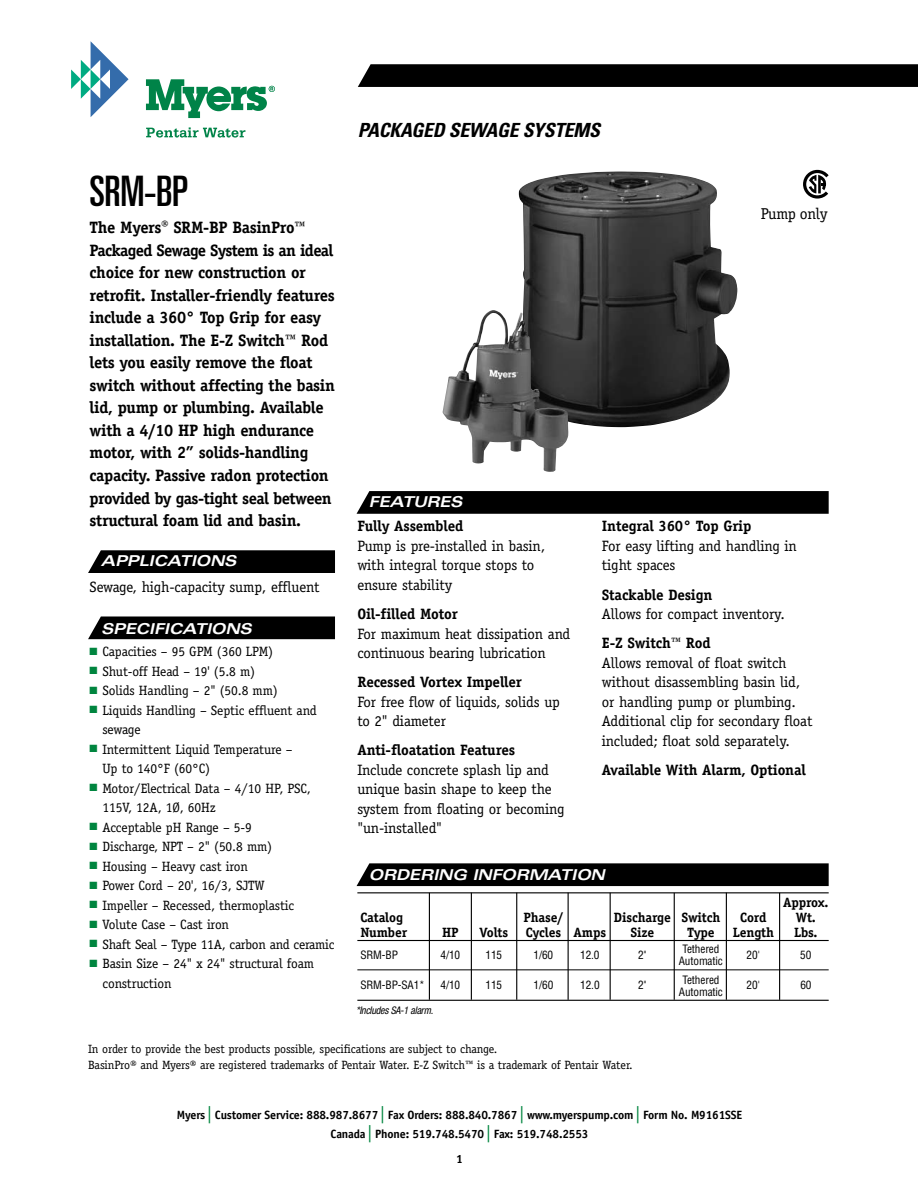
<style>
.page{position:relative;width:918px;height:1188px;background:#fff}
.page>*{position:absolute;margin:0;border:0;box-sizing:border-box;transform-origin:0 0}
.t1{font:ultra-condensed 42px "Univers";color:#000}
.t2{font:italic 700 condensed 19.5px "Univers";letter-spacing:-.015em;color:#000}
.t3{font:700 16.5px/22.5px "Officina Serif";letter-spacing:-.02em;color:#000}
.t4{font:15.75px "Officina Serif";letter-spacing:-.025em;color:#000}
.t5{font:15px/19.5px "Officina Serif";letter-spacing:-.01em;color:#000}
.t6{font:700 15px "Officina Serif";letter-spacing:-.01em;color:#000}
.t7{font:italic 700 expanded 15px "Univers";letter-spacing:-.02em;color:#fff}
.t8{font:13.5px/19.5px "Officina Serif";letter-spacing:-.01em;color:#000}
.t9{font:700 13.5px "Officina Serif";letter-spacing:-.01em;color:#000}
.t10{font:12px/16.5px "Officina Serif";letter-spacing:-.01em;color:#000}
.t11{font:700 12px/19.5px "Officina Sans";letter-spacing:-.015em;color:#000;text-align:center}
.t12{font:condensed 11.25px "Helvetica";letter-spacing:-.01em;color:#000}
.t13{font:italic condensed 10.5px "Helvetica Neue LT Std";letter-spacing:-.02em;color:#000;scale:.95 1}
.s1{color:#00853f}
.s2{font-size:17.25px;color:#00853f}
</style>
<div class="page">
<svg style="left:146px;top:127px;width:99px;height:11px"></svg>
<svg style="left:71px;top:41px;width:58px;height:76px"></svg>
<svg style="left:146px;top:79px;width:129px;height:39px"></svg>
<svg style="left:358px;top:64px;width:560px;height:23px;background:#060606"></svg>
<svg style="left:357px;top:491px;width:472px;height:23px;background:#060606"></svg>
<svg style="left:88px;top:550px;width:247px;height:23px;background:#090909"></svg>
<svg style="left:88px;top:616px;width:247px;height:23px;background:#0c0c0c"></svg>
<hr style="left:357px;top:892px;width:472px;height:1px;background:#000">
<hr style="left:357px;top:940px;width:472px;height:1px;background:#000">
<hr style="left:357px;top:970px;width:472px;height:1px;background:#000">
<hr style="left:357px;top:1000px;width:472px;height:1px;background:#000">
<hr style="left:429px;top:893px;width:1px;height:107px;background:#000">
<hr style="left:471px;top:893px;width:1px;height:107px;background:#000">
<hr style="left:516px;top:893px;width:1px;height:107px;background:#000">
<hr style="left:568px;top:893px;width:1px;height:107px;background:#000">
<hr style="left:610px;top:893px;width:1px;height:107px;background:#000">
<hr style="left:674px;top:893px;width:1px;height:107px;background:#000">
<hr style="left:726px;top:893px;width:1px;height:107px;background:#000">
<hr style="left:779px;top:893px;width:1px;height:107px;background:#000">
<div style="left:357px;top:863px;width:472px;height:23px;background:#000"></div>
<img style="left:518px;top:171px;width:212px;height:256px">
<img style="left:443px;top:311px;width:114px;height:161px">
<svg style="left:803px;top:169px;width:26px;height:30px"></svg>
<h1 class="t1" style="left:89px;top:167px;width:100px">SRM-BP</h1>
<p class="t3" style="left:90px;top:216px;width:247px">The Myers<sup>®</sup> SRM-BP BasinPro™ Packaged Sewage System is an ideal choice for new construction or retrofit. Installer-friendly features include a 360° Top Grip for easy installation. The E-Z Switch™ Rod lets you easily remove the float switch without affecting the basin lid, pump or plumbing. Available with a 4/10 HP high endurance motor, with 2” solids-handling capacity. Passive radon protection provided by gas-tight seal between structural foam lid and basin.</p>
<p class="t7" style="left:101px;top:553px;width:137px">APPLICATIONS</p>
<p class="t5" style="left:90px;top:577px;width:232px">Sewage, high-capacity sump, effluent</p>
<p class="t7" style="left:101px;top:620px;width:152px">SPECIFICATIONS</p>
<p class="t8" style="left:90px;top:642px;width:185px"><span class="s1">■</span> Capacities – 95 GPM (360 LPM)</p>
<p class="t8" style="left:90px;top:662px;width:167px"><span class="s1">■</span> Shut-off Head – 19' (5.8 m)</p>
<p class="t8" style="left:90px;top:681px;width:190px"><span class="s1">■</span> Solids Handling – 2" (50.8 mm)</p>
<p class="t8" style="left:102px;top:701px;width:216px;text-indent:-13px"><span class="s1">■</span> Liquids Handling – Septic effluent and sewage</p>
<p class="t8" style="left:102px;top:740px;width:192px;text-indent:-13px"><span class="s1">■</span> Intermittent Liquid Temperature –<br>Up to 140°F (60°C)</p>
<p class="t8" style="left:102px;top:779px;width:210px;text-indent:-13px"><span class="s1">■</span> Motor/Electrical Data – 4/10 HP, PSC,<br>115V, 12A, 1Ø, 60Hz</p>
<p class="t8" style="left:90px;top:818px;width:164px"><span class="s1">■</span> Acceptable pH Range – 5-9</p>
<p class="t8" style="left:90px;top:837px;width:184px"><span class="s1">■</span> Discharge, NPT – 2" (50.8 mm)</p>
<p class="t8" style="left:90px;top:857px;width:160px"><span class="s1">■</span> Housing – Heavy cast iron</p>
<p class="t8" style="left:90px;top:876px;width:177px"><span class="s1">■</span> Power Cord – 20', 16/3, SJTW</p>
<p class="t8" style="left:90px;top:896px;width:206px"><span class="s1">■</span> Impeller – Recessed, thermoplastic</p>
<p class="t8" style="left:90px;top:915px;width:141px"><span class="s1">■</span> Volute Case – Cast iron</p>
<p class="t8" style="left:90px;top:935px;width:246px"><span class="s1">■</span> Shaft Seal – Type 11A, carbon and ceramic</p>
<p class="t8" style="left:102px;top:954px;width:213px;text-indent:-13px"><span class="s1">■</span> Basin Size – 24" x 24" structural foam construction</p>
<h2 class="t2" style="left:358px;top:118px;width:244px">PACKAGED SEWAGE SYSTEMS</h2>
<p class="t4" style="left:761px;top:205px;width:68px">Pump only</p>
<p class="t7" style="left:369px;top:493px;width:95px">FEATURES</p>
<p class="t6" style="left:357px;top:517px;width:108px">Fully Assembled</p>
<p class="t5" style="left:357px;top:536px;width:189px">Pump is pre-installed in basin, with integral torque stops to ensure stability</p>
<p class="t6" style="left:357px;top:605px;width:102px">Oil-filled Motor</p>
<p class="t5" style="left:357px;top:624px;width:215px">For maximum heat dissipation and continuous bearing lubrication</p>
<p class="t6" style="left:357px;top:673px;width:166px">Recessed Vortex Impeller</p>
<p class="t5" style="left:357px;top:692px;width:204px">For free flow of liquids, solids up to 2" diameter</p>
<p class="t6" style="left:357px;top:741px;width:159px">Anti-floatation Features</p>
<p class="t5" style="left:357px;top:760px;width:209px">Include concrete splash lip and unique basin shape to keep the system from floating or becoming "un-installed"</p>
<p class="t6" style="left:602px;top:517px;width:151px">Integral 360° Top Grip</p>
<p class="t5" style="left:602px;top:536px;width:196px">For easy lifting and handling in tight spaces</p>
<p class="t6" style="left:602px;top:585px;width:112px">Stackable Design</p>
<p class="t5" style="left:602px;top:604px;width:185px">Allows for compact inventory.</p>
<p class="t6" style="left:602px;top:634px;width:111px">E-Z Switch™ Rod</p>
<p class="t5" style="left:602px;top:653px;width:212px">Allows removal of float switch without disassembling basin lid, or handling pump or plumbing.<br>Additional clip for secondary float included; float sold separately.</p>
<p class="t6" style="left:602px;top:761px;width:205px">Available With Alarm, Optional</p>
<p class="t7" style="left:369px;top:866px;width:237px">ORDERING INFORMATION</p>
<p class="t9" style="left:783px;top:894px;width:47px">Approx.</p>
<p class="t9" style="left:360px;top:909px;width:44px">Catalog</p>
<p class="t9" style="left:523px;top:909px;width:42px">Phase/</p>
<p class="t9" style="left:614px;top:909px;width:108px">Discharge Switch</p>
<p class="t9" style="left:740px;top:909px;width:28px">Cord</p>
<p class="t9" style="left:796px;top:909px;width:22px">Wt.</p>
<p class="t9" style="left:360px;top:924px;width:48px">Number</p>
<p class="t9" style="left:442px;top:924px;width:18px">HP</p>
<p class="t9" style="left:480px;top:924px;width:30px">Volts</p>
<p class="t9" style="left:526px;top:924px;width:82px">Cycles Amps</p>
<p class="t9" style="left:630px;top:924px;width:25px">Size</p>
<p class="t9" style="left:687px;top:924px;width:29px">Type</p>
<p class="t9" style="left:733px;top:924px;width:43px">Length</p>
<p class="t9" style="left:794px;top:924px;width:25px">Lbs.</p>
<p class="t12" style="left:360px;top:948px;width:39px">SRM-BP</p>
<p class="t12" style="left:441px;top:948px;width:21px">4/10</p>
<p class="t12" style="left:486px;top:948px;width:18px">115</p>
<p class="t12" style="left:534px;top:948px;width:21px">1/60</p>
<p class="t12" style="left:580px;top:948px;width:21px">12.0</p>
<p class="t12" style="left:638px;top:948px;width:10px">2"</p>
<p class="t12" style="left:682px;top:942px;width:39px">Tethered</p>
<p class="t12" style="left:747px;top:948px;width:15px">20'</p>
<p class="t12" style="left:800px;top:948px;width:13px">50</p>
<p class="t12" style="left:679px;top:954px;width:46px">Automatic</p>
<p class="t12" style="left:360px;top:978px;width:66px">SRM-BP-SA1*</p>
<p class="t12" style="left:441px;top:978px;width:21px">4/10</p>
<p class="t12" style="left:486px;top:978px;width:18px">115</p>
<p class="t12" style="left:534px;top:978px;width:21px">1/60</p>
<p class="t12" style="left:580px;top:978px;width:21px">12.0</p>
<p class="t12" style="left:638px;top:978px;width:10px">2"</p>
<p class="t13" style="left:356px;top:1004px;width:83px">*Includes SA-1 alarm.</p>
<p class="t12" style="left:682px;top:972px;width:39px">Tethered</p>
<p class="t12" style="left:679px;top:984px;width:46px">Automatic</p>
<p class="t12" style="left:747px;top:978px;width:15px">20'</p>
<p class="t12" style="left:800px;top:978px;width:13px">60</p>
<p class="t10" style="left:88px;top:1040px;width:546px">In order to provide the best products possible, specifications are subject to change.<br>BasinPro® and Myers® are registered trademarks of Pentair Water. E-Z Switch™ is a trademark of Pentair Water.</p>
<p class="t11" style="left:177px;top:1105px;width:567px">Myers <span class="s2">|</span> Customer Service: 888.987.8677 <span class="s2">|</span> Fax Orders: 888.840.7867 <span class="s2">|</span> www.myerspump.com <span class="s2">|</span> Form No. M9161SSE<br>Canada <span class="s2">|</span> Phone: 519.748.5470 <span class="s2">|</span> Fax: 519.748.2553</p>
<p class="t11" style="left:456px;top:1149px;width:8px">1</p>
</div>
